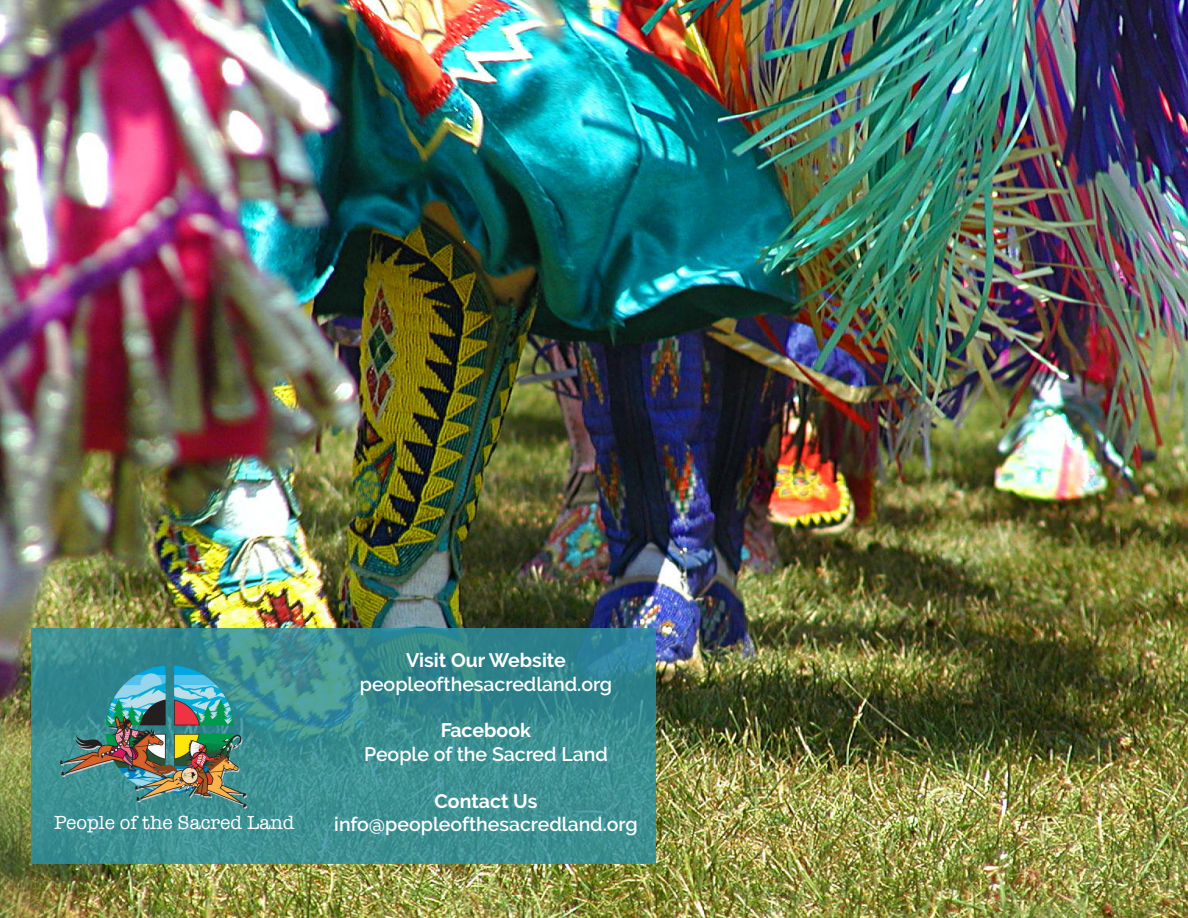
<style>
.page{position:relative;width:1188px;height:918px;background:#fff}
.page>*{position:absolute;margin:0;border:0;box-sizing:border-box;transform-origin:0 0}
.Heading{font:600 19.5px "Raleway";color:#fff}
.Heading-2{font:700 19.5px "Raleway";color:#fff}
.t1{font:19.5px "American Typewriter";color:#fff}
</style>
<div class="page">
<img style="left:0;top:0;width:1188px;height:918px">
<svg style="left:32px;top:628px;width:624px;height:236px;background:#3a8e92"></svg>
<img style="left:54px;top:652px;width:204px;height:157px">
<p class="Heading-2" style="left:406px;top:649px;width:161px">Visit Our Website</p>
<p class="Heading" style="left:360px;top:673px;width:254px">peopleofthesacredland.org</p>
<p class="Heading-2" style="left:441px;top:719px;width:92px">Facebook</p>
<p class="Heading" style="left:364px;top:743px;width:245px">People of the Sacred Land</p>
<p class="Heading-2" style="left:435px;top:790px;width:104px">Contact Us</p>
<p class="t1" style="left:54px;top:808px;width:242px">People of the Sacred Land</p>
<p class="Heading" style="left:334px;top:813px;width:305px">info@peopleofthesacredland.org</p>
</div>
